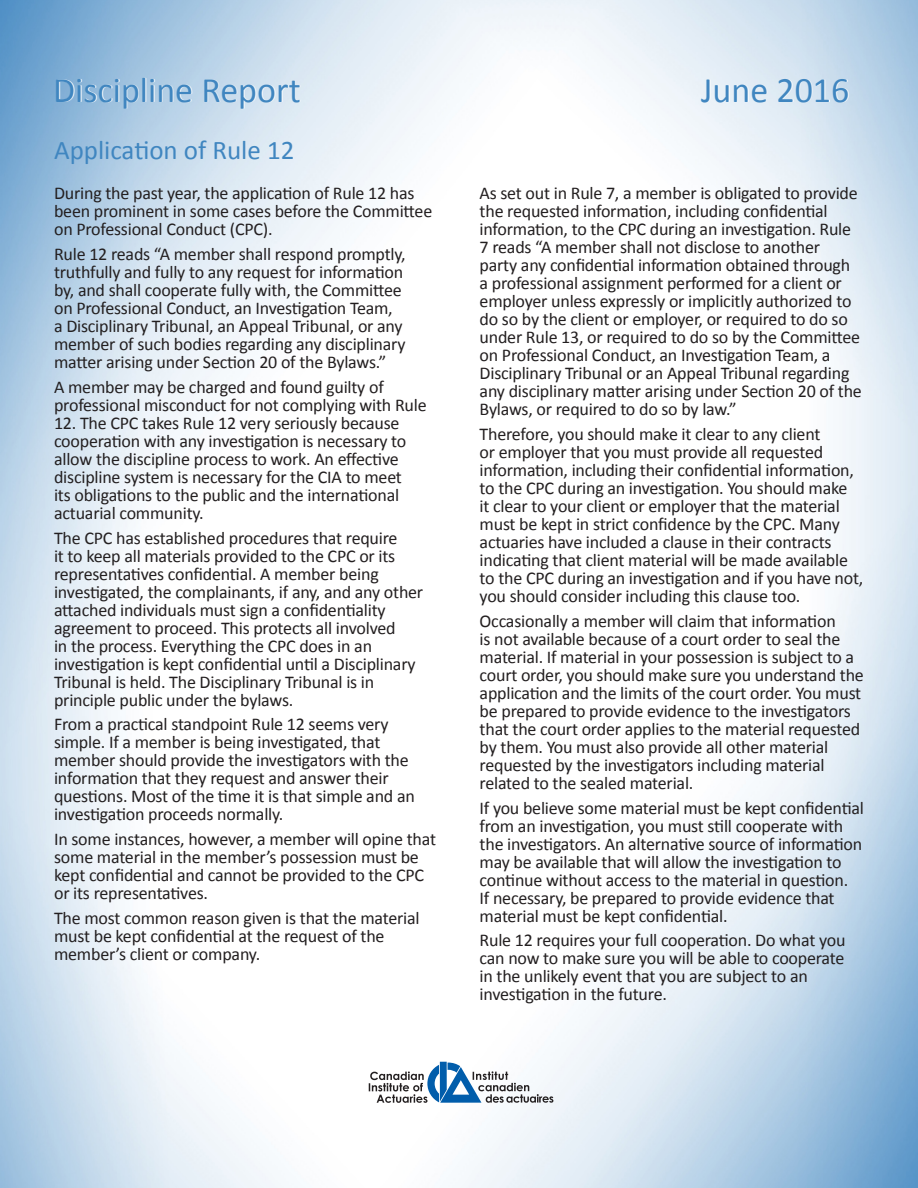
<style>
.page{position:relative;width:918px;height:1188px;background:#fff}
.page>*{position:absolute;margin:0;border:0;box-sizing:border-box;transform-origin:0 0}
.t1{font:36px "Calibri";color:#4086c0}
.t2{font:27px "Calibri";color:#4086c0}
.t3{font:18px/18px "Calibri";letter-spacing:-.01em;color:#231f20}
</style>
<div class="page">
<img style="left:0;top:0;width:918px;height:1188px">
<svg style="left:369px;top:1062px;width:184px;height:41px"></svg>
<p class="t1" style="left:53px;top:67px;width:249px">Discipline Report</p>
<p class="t1" style="left:701px;top:67px;width:150px">June 2016</p>
<p class="t2" style="left:54px;top:133px;width:242px">Application of Rule 12</p>
<p class="t3" style="left:54px;top:184px;width:380px">During the past year, the application of Rule 12 has been prominent in some cases before the Committee on Professional Conduct (CPC).</p>
<p class="t3" style="left:54px;top:245px;width:353px">Rule 12 reads “A member shall respond promptly, truthfully and fully to any request for information by, and shall cooperate fully with, the Committee on Professional Conduct, an Investigation Team, a Disciplinary Tribunal, an Appeal Tribunal, or any member of such bodies regarding any disciplinary matter arising under Section 20 of the Bylaws.”</p>
<p class="t3" style="left:54px;top:378px;width:374px">A member may be charged and found guilty of professional misconduct for not complying with Rule</p>
<p class="t3" style="left:54px;top:414px;width:354px">12. The CPC takes Rule 12 very seriously because cooperation with any investigation is necessary to allow the discipline process to work. An effective discipline system is necessary for the CIA to meet its obligations to the public and the international actuarial community.</p>
<p class="t3" style="left:54px;top:529px;width:371px">The CPC has established procedures that require<br>it to keep all materials provided to the CPC or its representatives confidential. A member being investigated, the complainants, if any, and any other attached individuals must sign a confidentiality agreement to proceed. This protects all involved<br>in the process. Everything the CPC does in an investigation is kept confidential until a Disciplinary Tribunal is held. The Disciplinary Tribunal is in principle public under the bylaws.</p>
<p class="t3" style="left:54px;top:715px;width:362px">From a practical standpoint Rule 12 seems very simple. If a member is being investigated, that member should provide the investigators with the information that they request and answer their questions. Most of the time it is that simple and an investigation proceeds normally.</p>
<p class="t3" style="left:54px;top:830px;width:384px">In some instances, however, a member will opine that some material in the member’s possession must be kept confidential and cannot be provided to the CPC or its representatives.</p>
<p class="t3" style="left:54px;top:909px;width:367px">The most common reason given is that the material must be kept confidential at the request of the member’s client or company.</p>
<p class="t3" style="left:480px;top:184px;width:384px">As set out in Rule 7, a member is obligated to provide the requested information, including confidential information, to the CPC during an investigation. Rule 7 reads “A member shall not disclose to another party any confidential information obtained through a professional assignment performed for a client or employer unless expressly or implicitly authorized to do so by the client or employer, or required to do so under Rule 13, or required to do so by the Committee on Professional Conduct, an Investigation Team, a Disciplinary Tribunal or an Appeal Tribunal regarding any disciplinary matter arising under Section 20 of the Bylaws, or required to do so by law.”</p>
<p class="t3" style="left:480px;top:425px;width:385px">Therefore, you should make it clear to any client<br>or employer that you must provide all requested information, including their confidential information, to the CPC during an investigation. You should make<br>it clear to your client or employer that the material must be kept in strict confidence by the CPC. Many actuaries have included a clause in their contracts indicating that client material will be made available to the CPC during an investigation and if you have not, you should consider including this clause too.</p>
<p class="t3" style="left:480px;top:612px;width:386px">Occasionally a member will claim that information<br>is not available because of a court order to seal the material. If material in your possession is subject to a court order, you should make sure you understand the application and the limits of the court order. You must be prepared to provide evidence to the investigators that the court order applies to the material requested by them. You must also provide all other material requested by the investigators including material related to the sealed material.</p>
<p class="t3" style="left:480px;top:799px;width:386px">If you believe some material must be kept confidential from an investigation, you must still cooperate with the investigators. An alternative source of information may be available that will allow the investigation to continue without access to the material in question.<br>If necessary, be prepared to provide evidence that material must be kept confidential.</p>
<p class="t3" style="left:480px;top:931px;width:367px">Rule 12 requires your full cooperation. Do what you can now to make sure you will be able to cooperate in the unlikely event that you are subject to an investigation in the future.</p>
</div>
